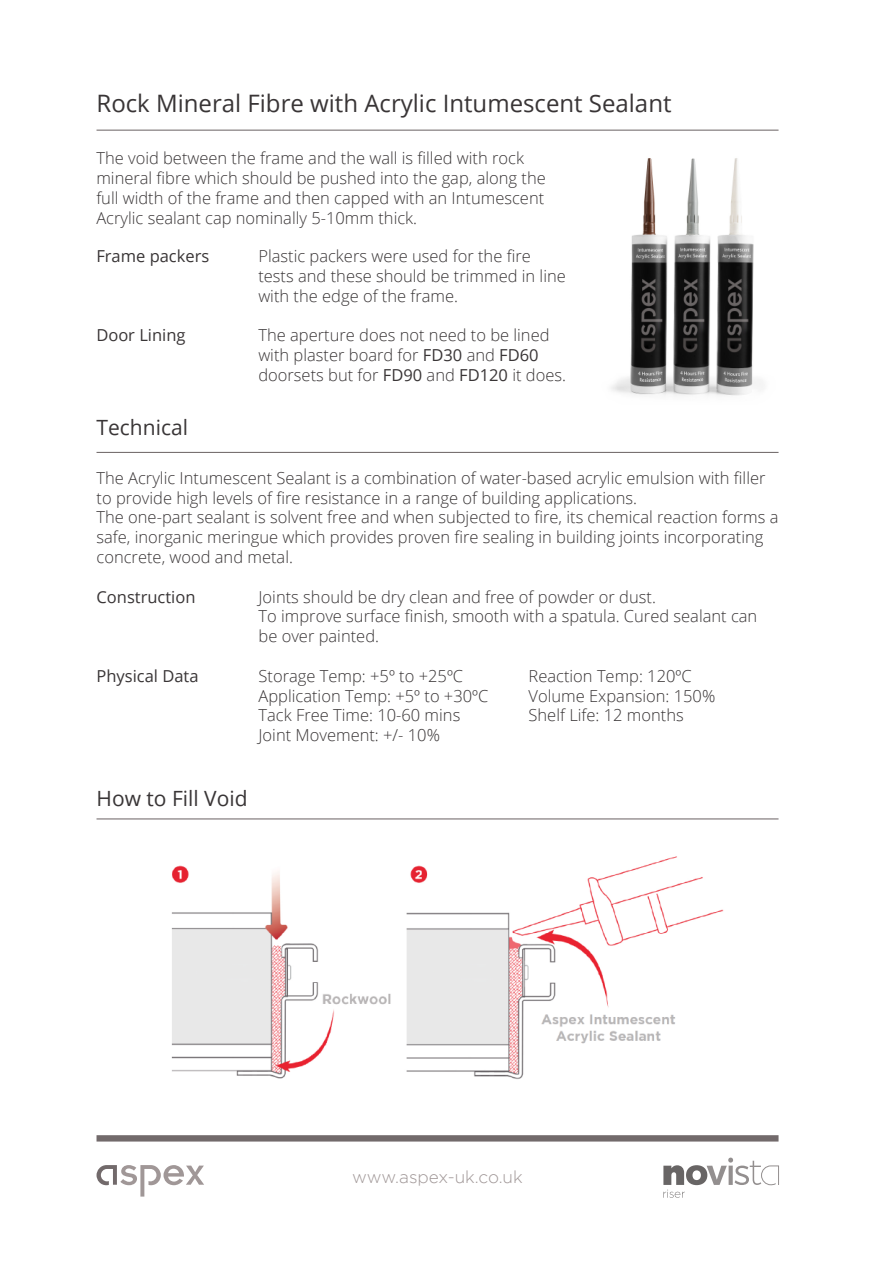
<style>
.page{position:relative;width:893px;height:1263px;background:#fff}
.page>*{position:absolute;margin:0;border:0;box-sizing:border-box;transform-origin:0 0}
.t1{font:24px "Open Sans";color:#393536}
.t2{font:21px "Open Sans";color:#393536}
.t3{font:300 17.1px "Gotham";color:#a09797}
.t4{font:300 16.5px/19.8px "Open Sans";color:#393536}
.t5{font:16.5px "Open Sans";color:#393536}
.s1{font-weight:400}
</style>
<div class="page">
<div style="left:97px;top:1135px;width:681px;height:6px;background:#726a6b"></div>
<svg style="left:97px;top:1165px;width:107px;height:31px"></svg>
<svg style="left:663px;top:1157px;width:116px;height:41px"></svg>
<img style="left:611px;top:158px;width:152px;height:238px">
<hr style="left:97px;top:130px;width:681px;height:1px;background:#726a6b">
<hr style="left:97px;top:452px;width:681px;height:1px;background:#726a6b">
<hr style="left:97px;top:818px;width:681px;height:1px;background:#726a6b">
<img style="left:171px;top:856px;width:553px;height:223px">
<h1 class="t1" style="left:97px;top:87px;width:576px">Rock Mineral Fibre with Acrylic Intumescent Sealant</h1>
<p class="t4" style="left:96px;top:148px;width:451px">The void between the frame and the wall is filled with rock mineral fibre which should be pushed into the gap, along the full width of the frame and then capped with an Intumescent Acrylic sealant cap nominally 5-10mm thick.</p>
<p class="t5" style="left:96px;top:245px;width:114px">Frame packers</p>
<p class="t4" style="left:258px;top:246px;width:309px">Plastic packers were used for the fire tests and these should be trimmed in line with the edge of the frame.</p>
<p class="t5" style="left:96px;top:324px;width:91px">Door Lining</p>
<p class="t4" style="left:258px;top:325px;width:309px">The aperture does not need to be lined with plaster board for <span class="s1">FD30</span> and <span class="s1">FD60 </span>doorsets but for <span class="s1">FD90</span> and <span class="s1">FD120</span> it does.</p>
<p class="t2" style="left:97px;top:413px;width:93px">Technical</p>
<p class="t4" style="left:97px;top:467px;width:683px">The Acrylic Intumescent Sealant is a combination of water-based acrylic emulsion with filler to provide high levels of fire resistance in a range of building applications.<br>The one-part sealant is solvent free and when subjected to fire, its chemical reaction forms a safe, inorganic meringue which provides proven fire sealing in building joints incorporating concrete, wood and metal.</p>
<p class="t5" style="left:97px;top:585px;width:101px">Construction</p>
<p class="t4" style="left:259px;top:586px;width:500px">Joints should be dry clean and free of powder or dust.<br>To improve surface finish, smooth with a spatula. Cured sealant can be over painted.</p>
<p class="t5" style="left:97px;top:664px;width:104px">Physical Data</p>
<p class="t4" style="left:259px;top:665px;width:206px">Storage Temp: +5º to +25ºC</p>
<p class="t4" style="left:529px;top:665px;width:165px">Reaction Temp: 120ºC</p>
<p class="t4" style="left:259px;top:685px;width:231px">Application Temp: +5º to +30ºC</p>
<p class="t4" style="left:529px;top:685px;width:188px">Volume Expansion: 150%</p>
<p class="t4" style="left:259px;top:705px;width:203px">Tack Free Time: 10-60 mins</p>
<p class="t4" style="left:529px;top:705px;width:157px">Shelf Life: 12 months</p>
<p class="t4" style="left:259px;top:725px;width:183px">Joint Movement: +/- 10%</p>
<p class="t2" style="left:97px;top:784px;width:153px">How to Fill Void</p>
<p class="t3" style="left:352px;top:1168px;width:172px">www.aspex-uk.co.uk</p>
</div>
